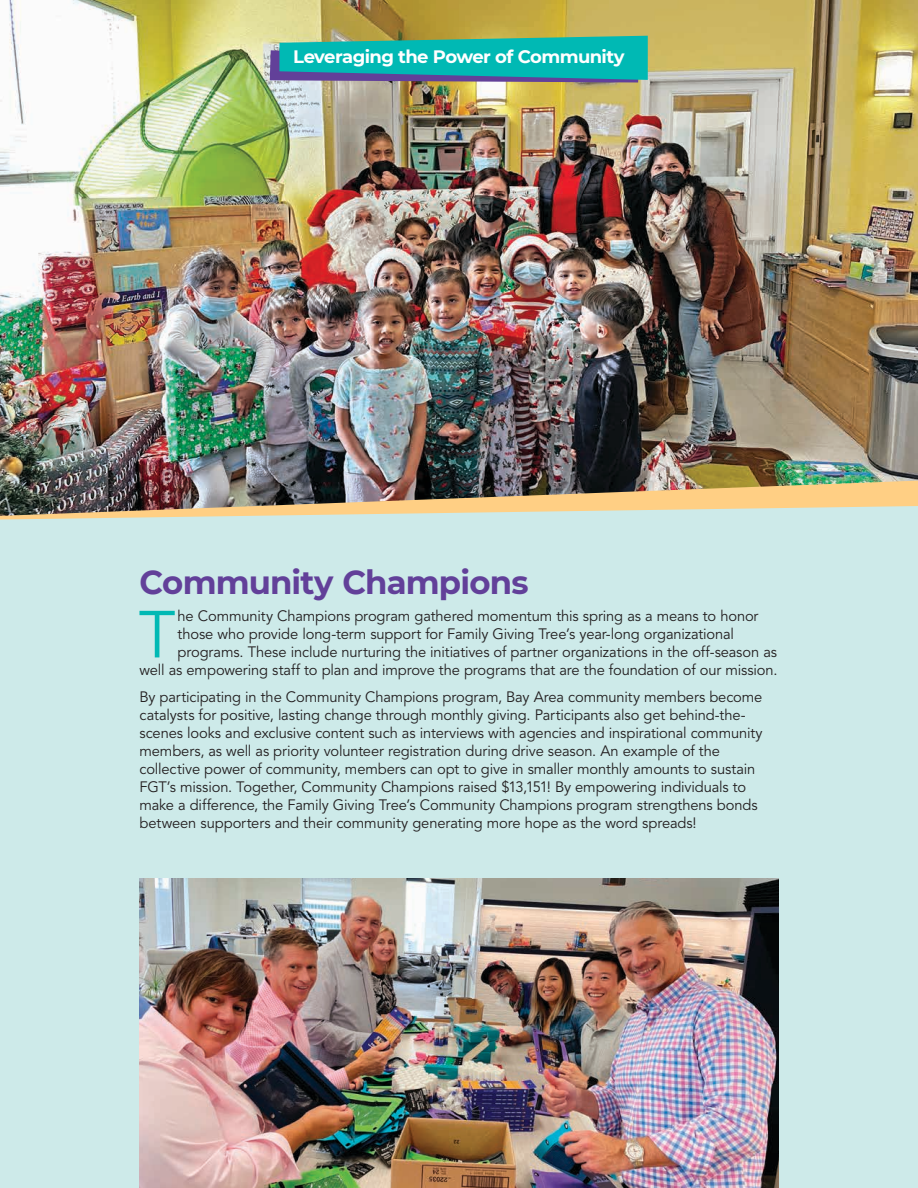
<style>
.page{position:relative;width:918px;height:1188px;background:#cdeae9}
.page>*{position:absolute;margin:0;border:0;box-sizing:border-box;transform-origin:0 0}
.t1{font:65.85px "Avenir LT Std";color:#00b9b4}
.t2{font:700 33px "Montserrat";letter-spacing:-.025em;color:#624099}
.t3{font:700 18px "Montserrat";letter-spacing:-.035em;color:#fff}
.t4{font:15px/18px "Avenir LT Std";letter-spacing:-.01em;color:#231f20}
</style>
<div class="page">
<svg style="left:0;top:516px;width:234px;height:4px"></svg>
<img style="left:140px;top:878px;width:639px;height:310px">
<img style="left:0;top:0;width:918px;height:516px">
<svg style="left:270px;top:36px;width:378px;height:47px;background:#22a7a9"></svg>
<p class="t3" style="left:293px;top:44px;width:333px">Leveraging the Power of Community</p>
<h2 class="t2" style="left:140px;top:559px;width:391px">Community Champions</h2>
<h1 class="t1" style="left:139px;top:597px;width:39px">T</h1>
<p class="t4" style="left:178px;top:608px;width:582px">he Community Champions program gathered momentum this spring as a means to honor</p>
<p class="t4" style="left:178px;top:626px;width:558px">those who provide long-term support for Family Giving Tree’s year-long organizational</p>
<p class="t4" style="left:178px;top:644px;width:601px">programs. These include nurturing the initiatives of partner organizations in the off-season as</p>
<p class="t4" style="left:139px;top:662px;width:639px">well as empowering staff to plan and improve the programs that are the foundation of our mission.</p>
<p class="t4" style="left:139px;top:689px;width:625px">By participating in the Community Champions program, Bay Area community members become catalysts for positive, lasting change through monthly giving. Participants also get behind-the&shy;scenes looks and exclusive content such as interviews with agencies and inspirational community members, as well as priority volunteer registration during drive season. An example of the collective power of community, members can opt to give in smaller monthly amounts to sustain FGT’s mission. Together, Community Champions raised $13,151! By empowering individuals to make a difference, the Family Giving Tree’s Community Champions program strengthens bonds between supporters and their community generating more hope as the word spreads!</p>
</div>
